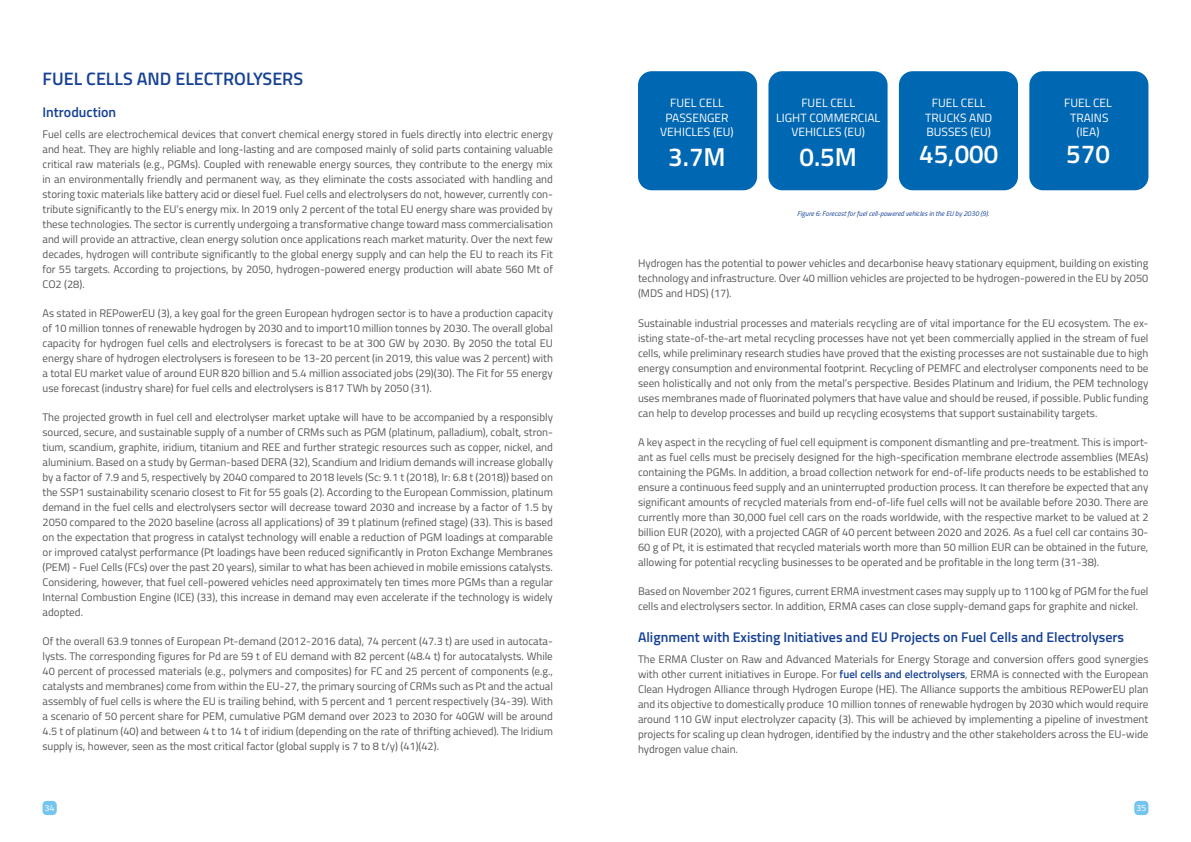
<style>
.page{position:relative;width:1191px;height:842px;background:#fff}
.page>*{position:absolute;margin:0;border:0;box-sizing:border-box;transform-origin:0 0}
.t1{font:600 26px "Titillium";color:#fff}
.t2{font:600 18px "Titillium";color:#164194}
.t3{font:600 14px "Titillium";color:#164194}
.t4{font:12px/14.4px "Titillium";color:#fff;text-align:center}
.t5{font:11px/15px "Titillium";color:#575756;text-align:justify}
.t6{font:9px "Titillium";color:#fff}
.t7{font:italic 7px "Titillium";color:#164194}
.s1{font-weight:600;color:#164194}
</style>
<div class="page">
<div style="left:638px;top:71px;width:119px;height:119px;background:#0067b2;border-radius:14px"></div>
<div style="left:768px;top:71px;width:119px;height:119px;background:#0067b2;border-radius:14px"></div>
<div style="left:899px;top:71px;width:119px;height:119px;background:#0067b2;border-radius:14px"></div>
<div style="left:1029px;top:71px;width:119px;height:119px;background:#0067b2;border-radius:14px"></div>
<div style="left:43px;top:801px;width:14px;height:14px;background:#74c4ef;border-radius:4px"></div>
<div style="left:1134px;top:801px;width:14px;height:14px;background:#74c4ef;border-radius:4px"></div>
<h2 class="t2" style="left:43px;top:65px;width:262px">FUEL CELLS AND ELECTROLYSERS</h2>
<p class="t3" style="left:43px;top:102px;width:75px">Introduction</p>
<p class="t5" style="left:43px;top:126px;width:512px">Fuel cells are electrochemical devices that convert chemical energy stored in fuels directly into electric energy and heat. They are highly reliable and long-lasting and are composed mainly of solid parts containing valuable critical raw materials (e.g., PGMs). Coupled with renewable energy sources, they contribute to the energy mix in an environmentally friendly and permanent way, as they eliminate the costs associated with handling and storing toxic materials like battery acid or diesel fuel. Fuel cells and electrolysers do not, however, currently con&shy;tribute significantly to the EU’s energy mix. In 2019 only 2 percent of the total EU energy share was provided by these technologies. The sector is currently undergoing a transformative change toward mass commercialisation and will provide an attractive, clean energy solution once applications reach market maturity. Over the next few decades, hydrogen will contribute significantly to the global energy supply and can help the EU to reach its Fit for 55 targets. According to projections, by 2050, hydrogen-powered energy production will abate 560 Mt of CO2 (28).</p>
<p class="t5" style="left:43px;top:305px;width:512px">As stated in REPowerEU (3), a key goal for the green European hydrogen sector is to have a production capacity of 10 million tonnes of renewable hydrogen by 2030 and to import10 million tonnes by 2030. The overall global capacity for hydrogen fuel cells and electrolysers is forecast to be at 300 GW by 2030. By 2050 the total EU energy share of hydrogen electrolysers is foreseen to be 13-20 percent (in 2019, this value was 2 percent) with a total EU market value of around EUR 820 billion and 5.4 million associated jobs (29)(30). The Fit for 55 energy use forecast (industry share) for fuel cells and electrolysers is 817 TWh by 2050 (31).</p>
<p class="t5" style="left:43px;top:409px;width:512px">The projected growth in fuel cell and electrolyser market uptake will have to be accompanied by a responsibly sourced, secure, and sustainable supply of a number of CRMs such as PGM (platinum, palladium), cobalt, stron&shy;tium, scandium, graphite, iridium, titanium and REE and further strategic resources such as copper, nickel, and aluminium. Based on a study by German-based DERA (32), Scandium and Iridium demands will increase globally by a factor of 7.9 and 5, respectively by 2040 compared to 2018 levels (Sc: 9.1 t (2018), Ir: 6.8 t (2018)) based on the SSP1 sustainability scenario closest to Fit for 55 goals (2). According to the European Commission, platinum demand in the fuel cells and electrolysers sector will decrease toward 2030 and increase by a factor of 1.5 by 2050 compared to the 2020 baseline (across all applications) of 39 t platinum (refined stage) (33). This is based on the expectation that progress in catalyst technology will enable a reduction of PGM loadings at comparable or improved catalyst performance (Pt loadings have been reduced significantly in Proton Exchange Membranes (PEM) - Fuel Cells (FCs) over the past 20 years), similar to what has been achieved in mobile emissions catalysts.<br>Considering, however, that fuel cell-powered vehicles need approximately ten times more PGMs than a regular Internal Combustion Engine (ICE) (33), this increase in demand may even accelerate if the technology is widely adopted.</p>
<p class="t5" style="left:43px;top:633px;width:512px">Of the overall 63.9 tonnes of European Pt-demand (2012-2016 data), 74 percent (47.3 t) are used in autocata&shy;lysts. The corresponding figures for Pd are 59 t of EU demand with 82 percent (48.4 t) for autocatalysts. While 40 percent of processed materials (e.g., polymers and composites) for FC and 25 percent of components (e.g., catalysts and membranes) come from within the EU-27, the primary sourcing of CRMs such as Pt and the actual assembly of fuel cells is where the EU is trailing behind, with 5 percent and 1 percent respectively (34-39). With a scenario of 50 percent share for PEM, cumulative PGM demand over 2023 to 2030 for 40GW will be around 4.5 t of platinum (40) and between 4 t to 14 t of iridium (depending on the rate of thrifting achieved). The Iridium supply is, however, seen as the most critical factor (global supply is 7 to 8 t/y) (41)(42).</p>
<p class="t4" style="left:660px;top:95px;width:75px">FUEL CELL<br>PASSENGER<br>VEHICLES (EU)</p>
<p class="t4" style="left:776px;top:95px;width:106px">FUEL CELL<br>LIGHT COMMERCIAL<br>VEHICLES (EU)</p>
<p class="t4" style="left:925px;top:95px;width:68px">FUEL CELL<br>TRUCKS AND<br>BUSSES (EU)</p>
<p class="t4" style="left:1064px;top:95px;width:49px">FUEL CEL<br>TRAINS (IEA)</p>
<h1 class="t1" style="left:668px;top:138px;width:59px">3.7M</h1>
<h1 class="t1" style="left:799px;top:138px;width:59px">0.5M</h1>
<h1 class="t1" style="left:919px;top:134px;width:81px">45,000</h1>
<h1 class="t1" style="left:1066px;top:134px;width:45px">570</h1>
<p class="t7" style="left:797px;top:208px;width:193px">Figure 6: Forecast for fuel cell-powered vehicles in the EU by 2030 (9).</p>
<p class="t5" style="left:638px;top:255px;width:512px">Hydrogen has the potential to power vehicles and decarbonise heavy stationary equipment, building on existing technology and infrastructure. Over 40 million vehicles are projected to be hydrogen-powered in the EU by 2050 (MDS and HDS) (17).</p>
<p class="t5" style="left:638px;top:315px;width:512px">Sustainable industrial processes and materials recycling are of vital importance for the EU ecosystem. The ex&shy;isting state-of-the-art metal recycling processes have not yet been commercially applied in the stream of fuel cells, while preliminary research studies have proved that the existing processes are not sustainable due to high energy consumption and environmental footprint. Recycling of PEMFC and electrolyser components need to be seen holistically and not only from the metal’s perspective. Besides Platinum and Iridium, the PEM technology uses membranes made of fluorinated polymers that have value and should be reused, if possible. Public funding can help to develop processes and build up recycling ecosystems that support sustainability targets.</p>
<p class="t5" style="left:638px;top:434px;width:512px">A key aspect in the recycling of fuel cell equipment is component dismantling and pre-treatment. This is import&shy;ant as fuel cells must be precisely designed for the high-specification membrane electrode assemblies (MEAs) containing the PGMs. In addition, a broad collection network for end-of-life products needs to be established to ensure a continuous feed supply and an uninterrupted production process. It can therefore be expected that any significant amounts of recycled materials from end-of-life fuel cells will not be available before 2030. There are currently more than 30,000 fuel cell cars on the roads worldwide, with the respective market to be valued at 2 billion EUR (2020), with a projected CAGR of 40 percent between 2020 and 2026. As a fuel cell car contains 30- 60 g of Pt, it is estimated that recycled materials worth more than 50 million EUR can be obtained in the future, allowing for potential recycling businesses to be operated and be profitable in the long term (31-38).</p>
<p class="t5" style="left:638px;top:583px;width:512px">Based on November 2021 figures, current ERMA investment cases may supply up to 1100 kg of PGM for the fuel cells and electrolysers sector. In addition, ERMA cases can close supply-demand gaps for graphite and nickel.</p>
<p class="t3" style="left:638px;top:626px;width:487px">Alignment with Existing Initiatives and EU Projects on Fuel Cells and Electrolysers</p>
<p class="t5" style="left:638px;top:651px;width:512px">The ERMA Cluster on Raw and Advanced Materials for Energy Storage and conversion offers good synergies with other current initiatives in Europe. For <span class="s1">fuel cells and electrolysers</span>, ERMA is connected with the European Clean Hydrogen Alliance through Hydrogen Europe (HE). The Alliance supports the ambitious REPowerEU plan and its objective to domestically produce 10 million tonnes of renewable hydrogen by 2030 which would require around 110 GW input electrolyzer capacity (3). This will be achieved by implementing a pipeline of investment projects for scaling up clean hydrogen, identified by the industry and the other stakeholders across the EU-wide hydrogen value chain.</p>
<p class="t6" style="left:44px;top:802px;width:12px">34</p>
<p class="t6" style="left:1136px;top:802px;width:12px">35</p>
</div>
